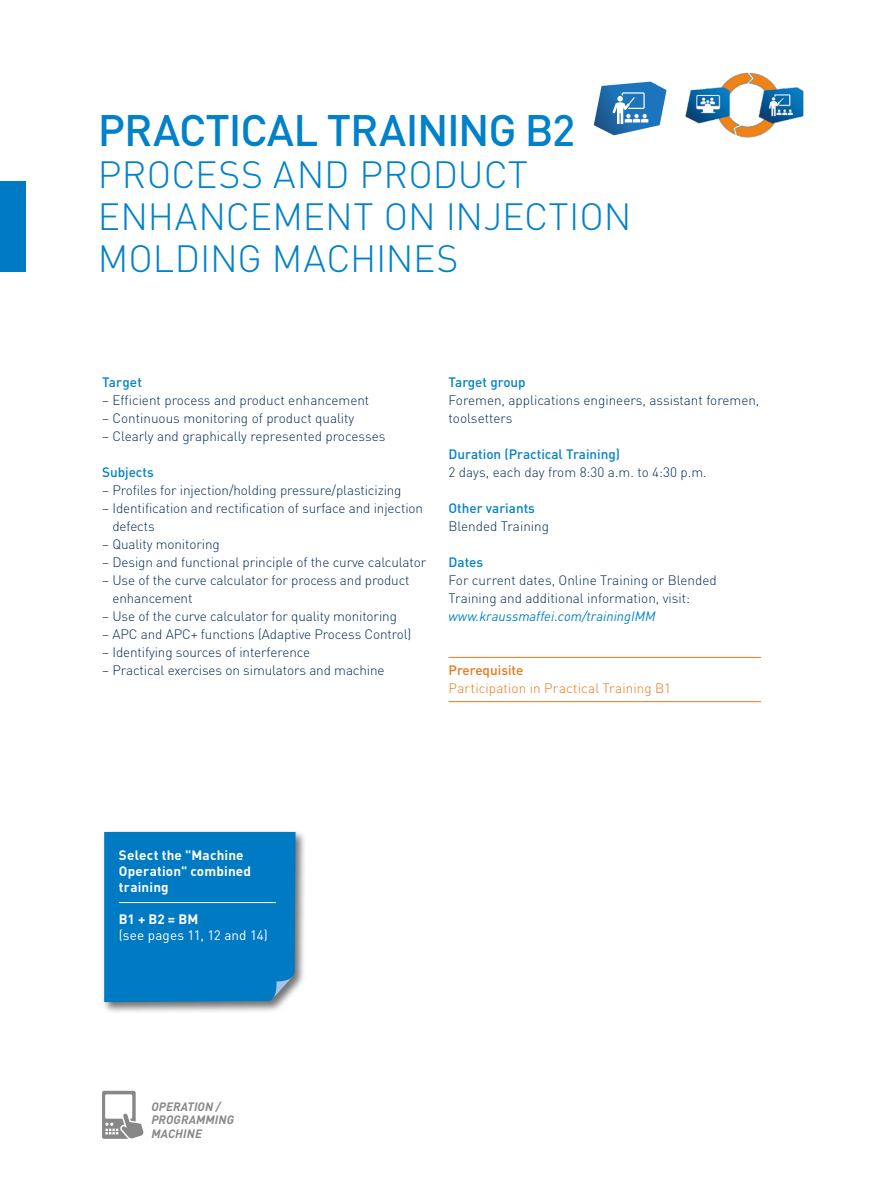
<style>
.page{position:relative;width:893px;height:1191px;background:#fff}
.page>*{position:absolute;margin:0;border:0;box-sizing:border-box;transform-origin:0 0}
.t1{font:500 43.5px "DIN Pro";letter-spacing:-.025em;color:#0081c9}
.t2{font:300 37.5px/42px "DIN Pro";color:#0081c9}
.t3{font:300 13.5px/18px "DIN Pro";letter-spacing:-.01em;color:#002c58}
.t4{font:500 13.5px "DIN Pro";color:#0081c9}
.t5{font:700 13.5px/15.8px "DIN Pro";letter-spacing:.015em;color:#fff}
.t6{font:300 13.5px "DIN Pro";letter-spacing:.005em;color:#ee7518}
.t7{font:italic 13.5px "DIN Pro";color:#0081c9}
.t8{font:13.5px "DIN Pro";letter-spacing:.015em;color:#fff}
.t9{font:500 13.5px "DIN Pro";color:#ee7518}
.t10{font:italic 700 12px/13.5px "DIN Pro";letter-spacing:.01em;color:#878787}
</style>
<div class="page">
<hr style="left:449px;top:657px;width:312px;height:1px;background:#ee7518">
<hr style="left:449px;top:701px;width:312px;height:1px;background:#ee7518">
<div style="left:0;top:181px;width:26px;height:91px;background:#007ac2"></div>
<div style="left:101px;top:829px;width:206px;height:184px;background:#000;opacity:.55"></div>
<div style="left:104px;top:832px;width:192px;height:170px;background:#007ac2"></div>
<hr style="left:119px;top:902px;width:157px;height:1px;background:#fff">
<svg style="left:102px;top:1090px;width:42px;height:49px"></svg>
<svg style="left:594px;top:82px;width:72px;height:53px"></svg>
<img style="left:685px;top:72px;width:119px;height:66px">
<h1 class="t1" style="left:98px;top:100px;width:479px">PRACTICAL TRAINING B2</h1>
<h2 class="t2" style="left:98px;top:152px;width:535px">PROCESS AND PRODUCT<br>ENHANCEMENT ON INJECTION<br>MOLDING MACHINES</h2>
<p class="t4" style="left:449px;top:372px;width:79px">Target group</p>
<p class="t3" style="left:449px;top:390px;width:312px">Foremen, applications engineers, assistant foremen, toolsetters</p>
<p class="t4" style="left:449px;top:444px;width:173px">Duration (Practical Training)</p>
<p class="t3" style="left:449px;top:462px;width:260px">2 days, each day from 8:30 a.m. to 4:30 p.m.</p>
<p class="t4" style="left:449px;top:498px;width:88px">Other variants</p>
<p class="t3" style="left:449px;top:516px;width:102px">Blended Training</p>
<p class="t4" style="left:449px;top:552px;width:36px">Dates</p>
<p class="t3" style="left:449px;top:570px;width:270px">For current dates, Online Training or Blended<br>Training and additional information, visit:</p>
<p class="t7" style="left:449px;top:605px;width:209px">www.kraussmaffei.com/trainingIMM</p>
<p class="t4" style="left:102px;top:372px;width:41px">Target</p>
<p class="t3" style="left:102px;top:390px;width:269px">– Efficient process and product enhancement</p>
<p class="t3" style="left:102px;top:408px;width:254px">– Continuous monitoring of product quality</p>
<p class="t3" style="left:102px;top:426px;width:285px">– Clearly and graphically represented processes</p>
<p class="t4" style="left:102px;top:462px;width:53px">Subjects</p>
<p class="t3" style="left:102px;top:480px;width:301px">– Profiles for injection/holding pressure/plasticizing</p>
<p class="t3" style="left:112px;top:498px;width:312px;text-indent:-10px">– Identification and rectification of surface and injection defects</p>
<p class="t3" style="left:102px;top:534px;width:119px">– Quality monitoring</p>
<p class="t3" style="left:102px;top:552px;width:326px">– Design and functional principle of the curve calculator</p>
<p class="t3" style="left:112px;top:570px;width:299px;text-indent:-10px">– Use of the curve calculator for process and product enhancement</p>
<p class="t3" style="left:102px;top:606px;width:296px">– Use of the curve calculator for quality monitoring</p>
<p class="t3" style="left:102px;top:624px;width:311px">– APC and APC+ functions (Adaptive Process Control)</p>
<p class="t3" style="left:102px;top:642px;width:210px">– Identifying sources of interference</p>
<p class="t3" style="left:102px;top:660px;width:284px">– Practical exercises on simulators and machine</p>
<p class="t9" style="left:449px;top:660px;width:76px">Prerequisite</p>
<p class="t6" style="left:449px;top:678px;width:224px">Participation in Practical Training B1</p>
<p class="t5" style="left:119px;top:846px;width:134px">Select the "Machine<br>Operation" combined training</p>
<p class="t5" style="left:119px;top:911px;width:81px">B1 + B2 = BM</p>
<p class="t8" style="left:119px;top:924px;width:151px">(see pages 11, 12 and 14)</p>
<p class="t10" style="left:151px;top:1098px;width:84px">OPERATION /<br>PROGRAMMING<br>MACHINE</p>
</div>
